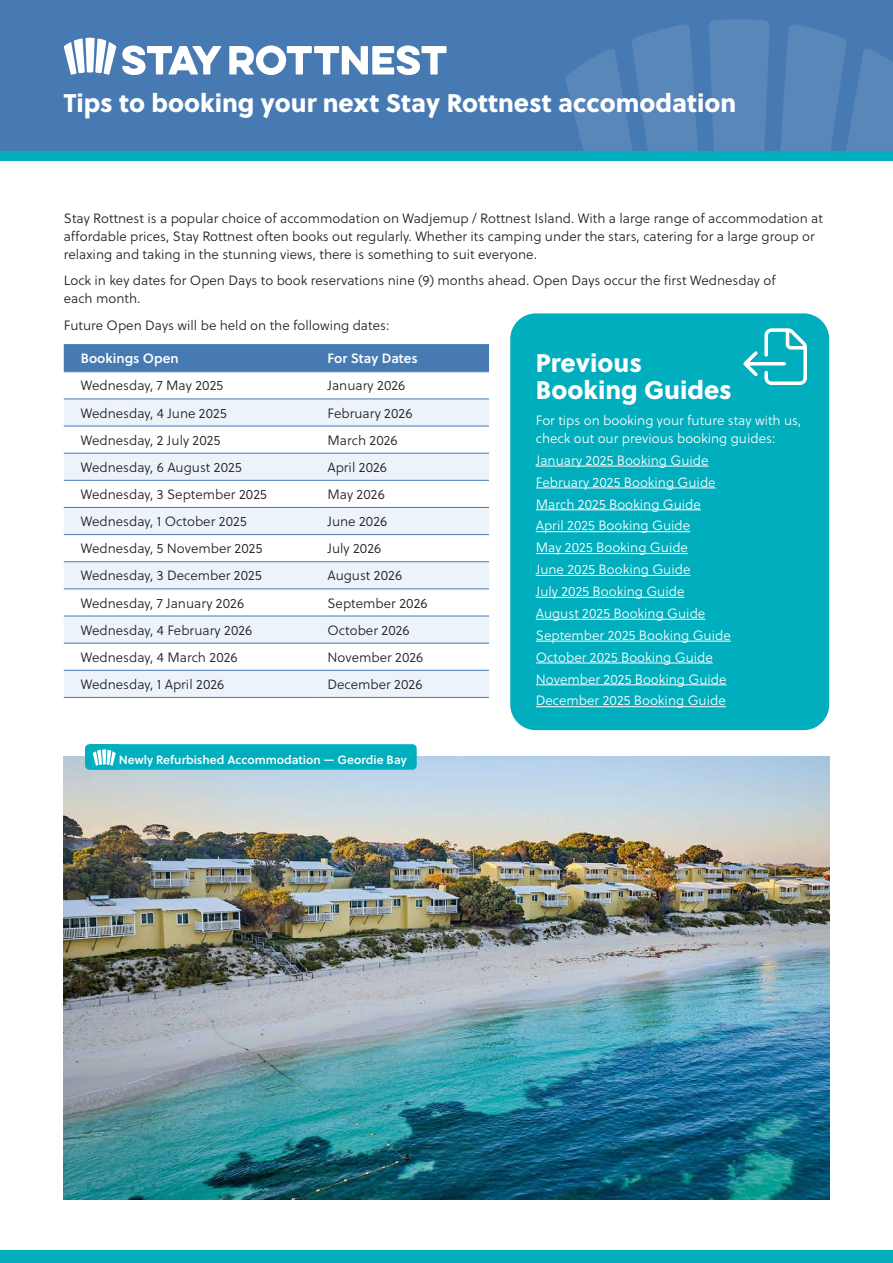
<style>
.page{position:relative;width:893px;height:1263px;background:#fff}
.page>*{position:absolute;margin:0;border:0;box-sizing:border-box;transform-origin:0 0}
.t1{font:25.5px/27px "Soleil Xb";color:#fff}
.t2{font:13.5px/18px "Soleil Lt";color:#231f20}
.t3{font:13.5px/21.9px "Soleil Lt";color:#fff}
.t4{font:13.5px "Soleil Sb";color:#fff}
.t5{font:12px "Soleil Sb";color:#fff}
</style>
<div class="page">
<div style="left:64px;top:345px;width:425px;height:26px;background:#477ab3"></div>
<svg style="left:64px;top:372px;width:425px;height:27px"></svg>
<svg style="left:64px;top:400px;width:425px;height:297px;fill:#ecf3fa"></svg>
<hr style="left:64px;top:344px;width:255px;height:1px;background:#477ab3">
<hr style="left:319px;top:344px;width:170px;height:1px;background:#477ab3">
<hr style="left:64px;top:399px;width:255px;height:1px;background:#477ab3">
<hr style="left:319px;top:399px;width:170px;height:1px;background:#477ab3">
<hr style="left:64px;top:426px;width:255px;height:1px;background:#477ab3">
<hr style="left:319px;top:426px;width:170px;height:1px;background:#477ab3">
<hr style="left:64px;top:453px;width:255px;height:1px;background:#477ab3">
<hr style="left:319px;top:453px;width:170px;height:1px;background:#477ab3">
<hr style="left:64px;top:480px;width:255px;height:1px;background:#477ab3">
<hr style="left:319px;top:480px;width:170px;height:1px;background:#477ab3">
<hr style="left:64px;top:507px;width:255px;height:1px;background:#477ab3">
<hr style="left:319px;top:507px;width:170px;height:1px;background:#477ab3">
<hr style="left:64px;top:534px;width:255px;height:1px;background:#477ab3">
<hr style="left:319px;top:534px;width:170px;height:1px;background:#477ab3">
<hr style="left:64px;top:561px;width:255px;height:1px;background:#477ab3">
<hr style="left:319px;top:561px;width:170px;height:1px;background:#477ab3">
<hr style="left:64px;top:588px;width:255px;height:1px;background:#477ab3">
<hr style="left:319px;top:588px;width:170px;height:1px;background:#477ab3">
<hr style="left:64px;top:616px;width:255px;height:1px;background:#477ab3">
<hr style="left:319px;top:616px;width:170px;height:1px;background:#477ab3">
<hr style="left:64px;top:643px;width:255px;height:1px;background:#477ab3">
<hr style="left:319px;top:643px;width:170px;height:1px;background:#477ab3">
<hr style="left:64px;top:670px;width:255px;height:1px;background:#477ab3">
<hr style="left:319px;top:670px;width:170px;height:1px;background:#477ab3">
<hr style="left:64px;top:697px;width:255px;height:1px;background:#477ab3">
<hr style="left:319px;top:697px;width:170px;height:1px;background:#477ab3">
<hr style="left:64px;top:371px;width:255px;height:1px;background:#477ab3">
<hr style="left:319px;top:371px;width:170px;height:1px;background:#477ab3">
<div style="left:510px;top:313px;width:319px;height:417px;background:#00aebe;border-radius:26px"></div>
<hr style="left:536px;top:466px;width:173px;height:1px;background:#fff">
<hr style="left:536px;top:488px;width:180px;height:1px;background:#fff">
<hr style="left:536px;top:509px;width:165px;height:1px;background:#fff">
<hr style="left:536px;top:531px;width:154px;height:1px;background:#fff">
<hr style="left:536px;top:553px;width:152px;height:1px;background:#fff">
<hr style="left:536px;top:575px;width:154px;height:1px;background:#fff">
<hr style="left:536px;top:597px;width:148px;height:1px;background:#fff">
<hr style="left:536px;top:619px;width:169px;height:1px;background:#fff">
<hr style="left:536px;top:641px;width:195px;height:1px;background:#fff">
<hr style="left:536px;top:663px;width:177px;height:1px;background:#fff">
<hr style="left:536px;top:684px;width:191px;height:1px;background:#fff">
<hr style="left:536px;top:706px;width:190px;height:1px;background:#fff">
<div style="left:0;top:0;width:893px;height:151px;background:#477ab3"></div>
<svg style="left:566px;top:19px;width:327px;height:132px"></svg>
<div style="left:0;top:151px;width:893px;height:10px;background:#00aebe"></div>
<svg style="left:122px;top:45px;width:99px;height:30px"></svg>
<svg style="left:229px;top:46px;width:217px;height:29px"></svg>
<svg style="left:64px;top:38px;width:52px;height:37px"></svg>
<div style="left:0;top:1250px;width:893px;height:13px;background:#00aebe"></div>
<img style="left:64px;top:757px;width:765px;height:442px">
<svg style="left:743px;top:328px;width:64px;height:57px"></svg>
<div style="left:85px;top:744px;width:332px;height:26px;background:#00aebe;border-radius:4px"></div>
<svg style="left:93px;top:749px;width:23px;height:17px"></svg>
<h1 class="t1" style="left:64px;top:88px;width:674px">Tips to booking your next Stay Rottnest accomodation</h1>
<p class="t2" style="left:64px;top:209px;width:761px">Stay Rottnest is a popular choice of accommodation on Wadjemup / Rottnest Island. With a large range of accommodation at affordable prices, Stay Rottnest often books out regularly. Whether its camping under the stars, catering for a large group or relaxing and taking in the stunning views, there is something to suit everyone.</p>
<p class="t2" style="left:64px;top:271px;width:713px">Lock in key dates for Open Days to book reservations nine (9) months ahead. Open Days occur the first Wednesday of each month.</p>
<p class="t2" style="left:64px;top:316px;width:327px">Future Open Days will be held on the following dates:</p>
<p class="t4" style="left:81px;top:348px;width:100px">Bookings Open</p>
<p class="t4" style="left:327px;top:348px;width:92px">For Stay Dates</p>
<p class="t2" style="left:81px;top:377px;width:144px">Wednesday, 7 May 2025</p>
<p class="t2" style="left:327px;top:377px;width:79px">January 2026</p>
<p class="t2" style="left:81px;top:404px;width:147px">Wednesday, 4 June 2025</p>
<p class="t2" style="left:327px;top:404px;width:87px">February 2026</p>
<p class="t2" style="left:81px;top:431px;width:141px">Wednesday, 2 July 2025</p>
<p class="t2" style="left:327px;top:431px;width:72px">March 2026</p>
<p class="t2" style="left:81px;top:458px;width:162px">Wednesday, 6 August 2025</p>
<p class="t2" style="left:327px;top:458px;width:61px">April 2026</p>
<p class="t2" style="left:81px;top:485px;width:188px">Wednesday, 3 September 2025</p>
<p class="t2" style="left:327px;top:485px;width:59px">May 2026</p>
<p class="t2" style="left:81px;top:512px;width:167px">Wednesday, 1 October 2025</p>
<p class="t2" style="left:327px;top:512px;width:61px">June 2026</p>
<p class="t2" style="left:81px;top:539px;width:183px">Wednesday, 5 November 2025</p>
<p class="t2" style="left:327px;top:539px;width:55px">July 2026</p>
<p class="t2" style="left:81px;top:566px;width:183px">Wednesday, 3 December 2025</p>
<p class="t2" style="left:327px;top:566px;width:76px">August 2026</p>
<p class="t2" style="left:81px;top:594px;width:165px">Wednesday, 7 January 2026</p>
<p class="t2" style="left:327px;top:594px;width:102px">September 2026</p>
<p class="t2" style="left:81px;top:621px;width:173px">Wednesday, 4 February 2026</p>
<p class="t2" style="left:327px;top:621px;width:84px">October 2026</p>
<p class="t2" style="left:81px;top:648px;width:158px">Wednesday, 4 March 2026</p>
<p class="t2" style="left:327px;top:648px;width:97px">November 2026</p>
<p class="t2" style="left:81px;top:675px;width:145px">Wednesday, 1 April 2026</p>
<p class="t2" style="left:327px;top:675px;width:97px">December 2026</p>
<h1 class="t1" style="left:536px;top:348px;width:198px">Previous<br>Booking Guides</h1>
<p class="t3" style="left:536px;top:411px;width:267px;line-height:17.7px">For tips on booking your future stay with us, check out our previous booking guides:</p>
<p class="t3" style="left:536px;top:449px;width:196px">January 2025 Booking Guide<br>February 2025 Booking Guide<br>March 2025 Booking Guide<br>April 2025 Booking Guide<br>May 2025 Booking Guide<br>June 2025 Booking Guide<br>July 2025 Booking Guide<br>August 2025 Booking Guide<br>September 2025 Booking Guide<br>October 2025 Booking Guide<br>November 2025 Booking Guide<br>December 2025 Booking Guide</p>
<p class="t5" style="left:119px;top:750px;width:289px">Newly Refurbished Accommodation — Geordie Bay</p>
</div>
